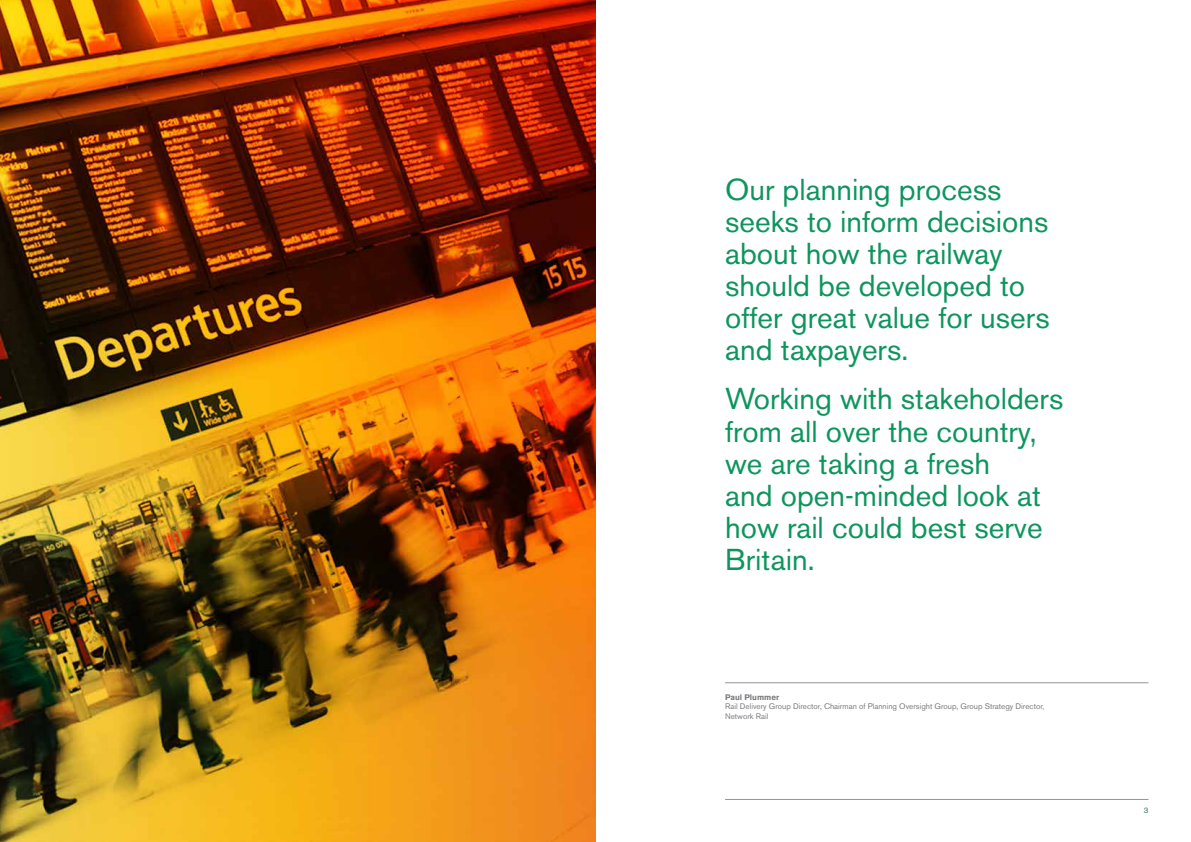
<style>
.page{position:relative;width:1191px;height:842px;background:#fff}
.page>*{position:absolute;margin:0;border:0;box-sizing:border-box;transform-origin:0 0}
.t1{font:30px/32px "Akzidenz Grotesk BE";color:#0e955e}
.t2{font:8px/9.6px "Akzidenz Grotesk BE";color:#7c7c81}
.t3{font:700 8px "Akzidenz Grotesk BE";color:#7c7c81}
.t4{font:8px "Akzidenz Grotesk BE";color:#487157}
</style>
<div class="page">
<hr style="left:725px;top:799px;width:423px;height:1px;background:#959497">
<img style="left:0;top:0;width:595px;height:842px">
<hr style="left:725px;top:682px;width:423px;height:1px;background:#959497">
<p class="t1" style="left:725px;top:174px;width:326px">Our planning process seeks to inform decisions about how the railway should be developed to offer great value for users and taxpayers.</p>
<p class="t1" style="left:725px;top:383px;width:340px">Working with stakeholders from all over the country, we are taking a fresh<br>and open-minded look at how rail could best serve<br>Britain.</p>
<p class="t3" style="left:725px;top:692px;width:56px">Paul Plummer</p>
<p class="t2" style="left:725px;top:702px;width:321px">Rail Delivery Group Director, Chairman of Planning Oversight Group, Group Strategy Director,<br>Network Rail</p>
<p class="t4" style="left:1143px;top:806px;width:6px">3</p>
</div>
